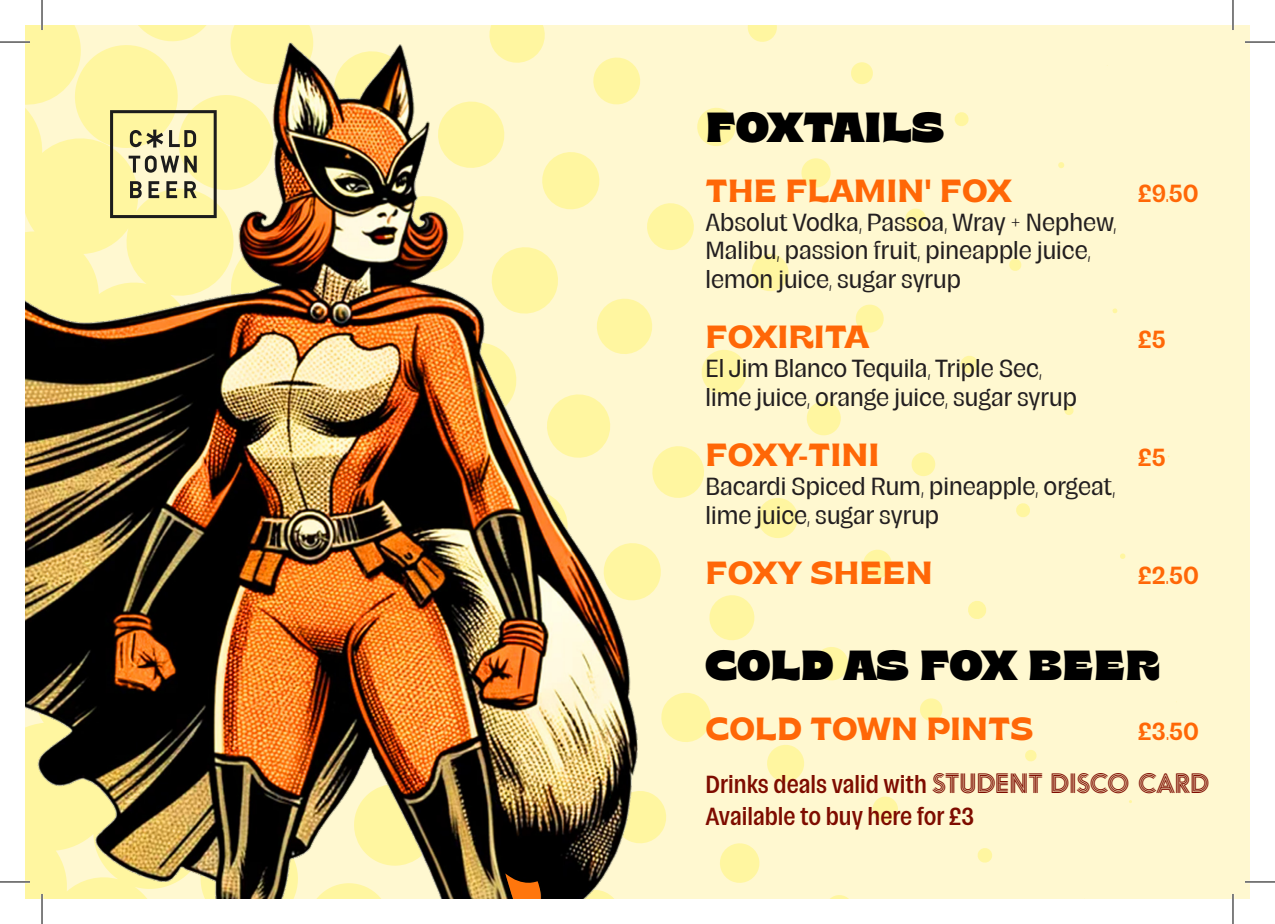
<style>
.page{position:relative;width:1275px;height:924px;background:#fff}
.page>*{position:absolute;margin:0;border:0;box-sizing:border-box;transform-origin:0 0}
.t1{font:900 42px "Brice";color:#000}
.t2{font:600 32px "Brice";color:#ff6707}
.t3{font:24px/28.8px "Campeche Variable Variable";color:#231f20}
.t4{font:600 condensed 24px/32px "Campeche";color:#7e0c00}
.t5{font:24px "Campeche Variable Variable";color:#ff6707}
.s1{font-family:"Studio Neon";font-weight:400;font-stretch:normal;font-size:28px}
</style>
<div class="page">
<div style="left:25px;top:25px;width:1225px;height:873px;background:#fff8d0"></div>
<svg style="left:1120px;top:553px;width:5px;height:6px"></svg>
<svg style="left:1072px;top:651px;width:9px;height:9px"></svg>
<svg style="left:1025px;top:750px;width:12px;height:11px"></svg>
<svg style="left:977px;top:848px;width:15px;height:15px"></svg>
<svg style="left:1112px;top:308px;width:5px;height:5px"></svg>
<svg style="left:1064px;top:406px;width:10px;height:9px"></svg>
<svg style="left:1016px;top:503px;width:14px;height:14px"></svg>
<svg style="left:968px;top:601px;width:18px;height:18px"></svg>
<svg style="left:1058px;top:162px;width:6px;height:6px"></svg>
<svg style="left:1009px;top:259px;width:13px;height:12px"></svg>
<svg style="left:960px;top:356px;width:18px;height:18px"></svg>
<svg style="left:954px;top:112px;width:15px;height:14px"></svg>
<img style="left:25px;top:42px;width:43px;height:856px">
<img style="left:68px;top:25px;width:875px;height:873px">
<hr style="left:0;top:41px;width:30px;height:2px;background:#fff">
<hr style="left:1245px;top:41px;width:30px;height:2px;background:#fff">
<hr style="left:0;top:880px;width:30px;height:2px;background:#fff">
<hr style="left:1245px;top:880px;width:30px;height:2px;background:#fff">
<hr style="left:41px;top:0;width:2px;height:30px;background:#fff">
<hr style="left:41px;top:893px;width:2px;height:30px;background:#fff">
<hr style="left:1231px;top:0;width:3px;height:30px;background:#fff">
<hr style="left:1231px;top:893px;width:3px;height:30px;background:#fff">
<hr style="left:0;top:42px;width:30px;height:1px;background:#000">
<hr style="left:1245px;top:42px;width:30px;height:1px;background:#000">
<hr style="left:0;top:881px;width:30px;height:1px;background:#000">
<hr style="left:1245px;top:881px;width:30px;height:1px;background:#000">
<hr style="left:42px;top:0;width:1px;height:30px;background:#000">
<hr style="left:42px;top:893px;width:1px;height:30px;background:#000">
<hr style="left:1232px;top:0;width:1px;height:30px;background:#000">
<hr style="left:1232px;top:893px;width:1px;height:30px;background:#000">
<h1 class="t1" style="left:705px;top:96px;width:240px">FOXTAILS</h1>
<h2 class="t2" style="left:705px;top:167px;width:308px">THE FLAMIN' FOX</h2>
<p class="t5" style="left:1137px;top:177px;width:63px">£9.50</p>
<p class="t3" style="left:705px;top:207px;width:413px">Absolut Vodka, Passoa, Wray + Nephew,<br>Malibu, passion fruit, pineapple juice, lemon juice, sugar syrup</p>
<h2 class="t2" style="left:705px;top:313px;width:165px">FOXIRITA</h2>
<p class="t5" style="left:1137px;top:323px;width:29px">£5</p>
<p class="t3" style="left:705px;top:353px;width:373px">El Jim Blanco Tequila, Triple Sec, lime juice, orange juice, sugar syrup</p>
<h2 class="t2" style="left:705px;top:431px;width:175px">FOXY-TINI</h2>
<p class="t5" style="left:1137px;top:441px;width:29px">£5</p>
<p class="t3" style="left:705px;top:471px;width:412px">Bacardi Spiced Rum, pineapple, orgeat, lime juice, sugar syrup</p>
<h2 class="t2" style="left:705px;top:549px;width:229px">FOXY SHEEN</h2>
<p class="t5" style="left:1137px;top:559px;width:63px">£2.50</p>
<h1 class="t1" style="left:705px;top:634px;width:456px">COLD AS FOX BEER</h1>
<h2 class="t2" style="left:705px;top:705px;width:329px">COLD TOWN PINTS</h2>
<p class="t5" style="left:1137px;top:715px;width:63px">£3.50</p>
<p class="t4" style="left:705px;top:767px;width:505px">Drinks deals valid with <span class="s1">STUDENT DISCO CARD<br></span>Available to buy here for £3</p>
</div>
